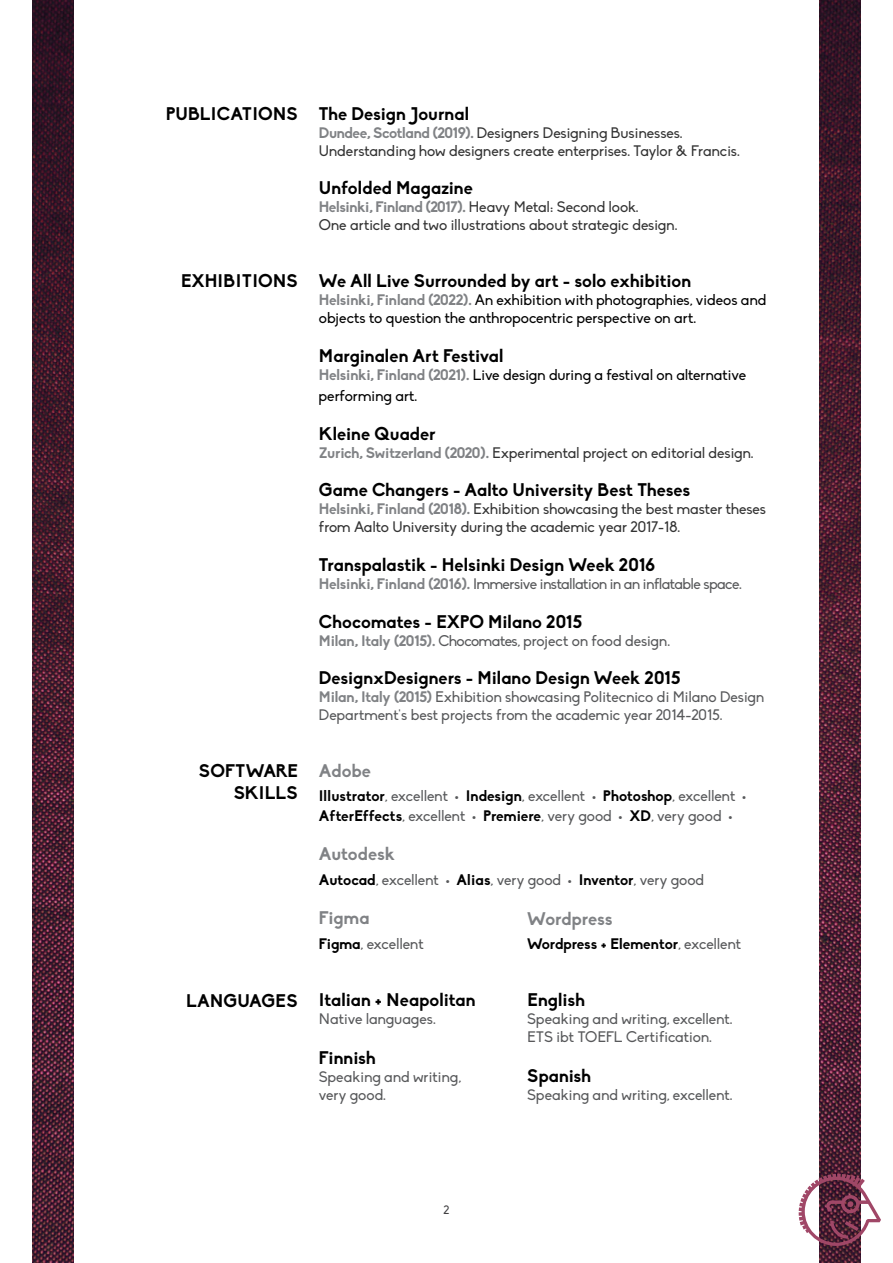
<style>
.page{position:relative;width:893px;height:1263px;background:#fff}
.page>*{position:absolute;margin:0;border:0;box-sizing:border-box;transform-origin:0 0}
.t1{font:700 18px/21.6px "Biko";color:#000;text-align:right}
.t2{font:700 18px "Biko";letter-spacing:-.005em;color:#808285}
.t3{font:15px/18px "Biko";color:#58595b}
.t4{font:15px/18px "Biko";color:#333}
.t5{font:15px/18px "Biko";color:#000}
.t6{font:15px "Biko";letter-spacing:-.03em;color:#58595b}
.t7{font:700 15px "Biko";letter-spacing:-.005em;color:#000}
.t8{font:12px "Biko";color:#414042}
.s1{font-weight:700;color:#808285}
.s2{font-weight:700;color:#000}
.s3{font-weight:400;color:#58595b}
</style>
<div class="page">
<img style="left:33px;top:1px;width:41px;height:1261px">
<img style="left:819px;top:1px;width:41px;height:1261px">
<svg style="left:799px;top:1174px;width:82px;height:72px"></svg>
<p class="t1" style="left:166px;top:103px;width:305px">PUBLICATIONS The Design Journal</p>
<p class="t4" style="left:319px;top:124px;width:422px"><span class="s1">Dundee, Scotland (2019).</span> Designers Designing Businesses.<br>Understanding how designers create enterprises. Taylor &amp; Francis.</p>
<p class="t1" style="left:319px;top:177px;width:156px">Unfolded Magazine</p>
<p class="t4" style="left:319px;top:199px;width:360px"><span class="s1">Helsinki, Finland (2017).</span> Heavy Metal: Second look.<br>One article and two illustrations about strategic design.</p>
<p class="t1" style="left:181px;top:270px;width:118px">EXHIBITIONS</p>
<p class="t1" style="left:199px;top:760px;width:100px">SOFTWARE<br>SKILLS</p>
<p class="t1" style="left:319px;top:270px;width:374px">We All Live Surrounded by art - solo exhibition</p>
<p class="t5" style="left:319px;top:291px;width:449px"><span class="s1">Helsinki, Finland (2022).</span> An exhibition with photographies, videos and objects to question the anthropocentric perspective on art.</p>
<p class="t1" style="left:319px;top:345px;width:186px">Marginalen Art Festival</p>
<p class="t5" style="left:319px;top:364px;width:429px;line-height:21.6px"><span class="s1">Helsinki, Finland (2021).</span> Live design during a festival on alternative performing art.</p>
<p class="t1" style="left:319px;top:423px;width:118px">Kleine Quader</p>
<p class="t4" style="left:319px;top:444px;width:436px"><span class="s1">Zurich, Switzerland (2020).</span> Experimental project on editorial design.</p>
<p class="t1" style="left:319px;top:479px;width:373px">Game Changers - Aalto University Best Theses</p>
<p class="t4" style="left:319px;top:500px;width:449px"><span class="s1">Helsinki, Finland (2018).</span> Exhibition showcasing the best master theses from Aalto University during the academic year 2017-18.</p>
<p class="t1" style="left:319px;top:554px;width:338px">Transpalastik - Helsinki Design Week 2016</p>
<p class="t6" style="left:319px;top:575px;width:424px"><span class="s1">Helsinki, Finland (2016).</span> Immersive installation in an inflatable space.</p>
<p class="t1" style="left:319px;top:611px;width:265px">Chocomates - EXPO Milano 2015</p>
<p class="t3" style="left:319px;top:632px;width:353px"><span class="s1">Milan, Italy (2015).</span> Chocomates, project on food design.</p>
<p class="t1" style="left:319px;top:667px;width:363px">DesignxDesigners - Milano Design Week 2015</p>
<p class="t3" style="left:319px;top:688px;width:447px"><span class="s1">Milan, Italy (2015)</span> Exhibition showcasing Politecnico di Milano Design<br>Department's best projects from the academic year 2014-2015.</p>
<p class="t2" style="left:319px;top:760px;width:54px">Adobe</p>
<p class="t3" style="left:319px;top:787px;width:429px;line-height:19.5px"><span class="s2">Illustrator</span>, excellent • <span class="s2">Indesign</span>, excellent • <span class="s2">Photoshop</span>, excellent •<br><span class="s2">AfterEffects</span>, excellent • <span class="s2">Premiere</span>, very good • <span class="s2">XD</span>, very good •</p>
<p class="t2" style="left:319px;top:843px;width:77px">Autodesk</p>
<p class="t3" style="left:319px;top:871px;width:387px"><span class="s2">Autocad</span>, excellent • <span class="s2">Alias</span>, very good • <span class="s2">Inventor</span>, very good</p>
<p class="t2" style="left:319px;top:907px;width:52px">Figma</p>
<p class="t3" style="left:319px;top:935px;width:106px"><span class="s2">Figma</span>, excellent</p>
<p class="t2" style="left:527px;top:908px;width:87px">Wordpress</p>
<p class="t7" style="left:527px;top:935px;width:215px">Wordpress + Elementor<span class="s3">, excellent</span></p>
<p class="t1" style="left:186px;top:989px;width:291px">LANGUAGES Italian + Neapolitan</p>
<p class="t3" style="left:319px;top:1010px;width:118px">Native languages.</p>
<p class="t1" style="left:319px;top:1047px;width:58px">Finnish</p>
<p class="t3" style="left:319px;top:1068px;width:144px">Speaking and writing, very good.</p>
<p class="t8" style="left:444px;top:1203px;width:7px">2</p>
<p class="t1" style="left:527px;top:989px;width:59px">English</p>
<p class="t3" style="left:527px;top:1010px;width:207px">Speaking and writing, excellent.<br>ETS ibt TOEFL Certification.</p>
<p class="t1" style="left:527px;top:1065px;width:65px">Spanish</p>
<p class="t3" style="left:527px;top:1086px;width:207px">Speaking and writing, excellent.</p>
</div>
